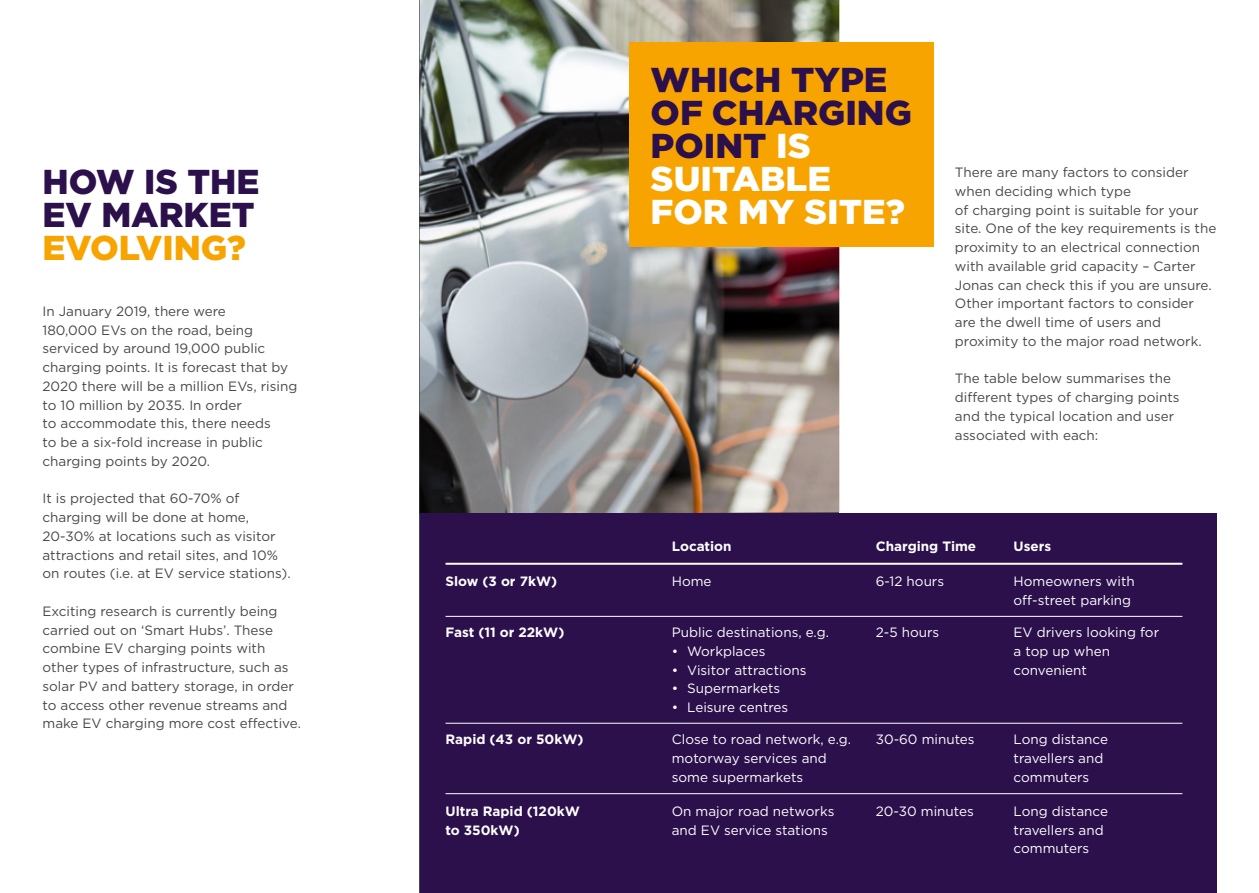
<style>
.page{position:relative;width:1259px;height:893px;background:#fff}
.page>*{position:absolute;margin:0;border:0;box-sizing:border-box;transform-origin:0 0}
.t1{font:900 34.5px/33px "Gotham";color:#2c104c}
.t2{font:900 34.5px "Gotham";color:#f7a400}
.t3{font:13.5px/18.8px "Gotham";color:#464945}
.t4{font:13.5px/18.8px "Gotham";color:#fff}
.t5{font:700 13.5px/18.8px "Gotham";color:#fff}
.s1{color:#fff}
</style>
<div class="page">
<img style="left:420px;top:0;width:419px;height:514px">
<div style="left:420px;top:514px;width:796px;height:379px;background:#2c104c"></div>
<div style="left:629px;top:42px;width:304px;height:205px;background:#f7a400"></div>
<hr style="left:445px;top:563px;width:737px;height:2px;background:#fff">
<hr style="left:445px;top:616px;width:737px;height:1px;background:#fff">
<hr style="left:445px;top:723px;width:737px;height:1px;background:#fff">
<hr style="left:445px;top:793px;width:737px;height:1px;background:#fff">
<h1 class="t1" style="left:43px;top:165px;width:219px">HOW IS THE<br>EV MARKET</h1>
<h1 class="t2" style="left:43px;top:224px;width:205px">EVOLVING?</h1>
<p class="t3" style="left:43px;top:301px;width:256px">In January 2019, there were<br>180,000 EVs on the road, being serviced by around 19,000 public charging points. It is forecast that by<br>2020 there will be a million EVs, rising to 10 million by 2035. In order<br>to accommodate this, there needs<br>to be a six-fold increase in public charging points by 2020.</p>
<p class="t3" style="left:43px;top:489px;width:250px">It is projected that 60-70% of charging will be done at home, 20-30% at locations such as visitor attractions and retail sites, and 10% on routes (i.e. at EV service stations).</p>
<p class="t3" style="left:43px;top:601px;width:260px">Exciting research is currently being carried out on ‘Smart Hubs’. These combine EV charging points with other types of infrastructure, such as solar PV and battery storage, in order to access other revenue streams and make EV charging more cost effective.</p>
<h1 class="t1" style="left:650px;top:63px;width:263px">WHICH TYPE<br>OF CHARGING<br>POINT <span class="s1">IS<br>SUITABLE<br>FOR MY SITE?</span></h1>
<p class="t3" style="left:955px;top:163px;width:263px">There are many factors to consider when deciding which type<br>of charging point is suitable for your site. One of the key requirements is the proximity to an electrical connection with available grid capacity – Carter Jonas can check this if you are unsure.<br>Other important factors to consider are the dwell time of users and proximity to the major road network.</p>
<p class="t3" style="left:955px;top:369px;width:226px">The table below summarises the different types of charging points and the typical location and user associated with each:</p>
<p class="t5" style="left:672px;top:536px;width:61px">Location</p>
<p class="t5" style="left:876px;top:536px;width:102px">Charging Time</p>
<p class="t5" style="left:1013px;top:536px;width:39px">Users</p>
<p class="t5" style="left:445px;top:572px;width:113px">Slow (3 or 7kW)</p>
<p class="t4" style="left:672px;top:571px;width:41px">Home</p>
<p class="t4" style="left:876px;top:571px;width:70px">6-12 hours</p>
<p class="t4" style="left:1013px;top:571px;width:123px">Homeowners with off-street parking</p>
<p class="t5" style="left:445px;top:623px;width:120px">Fast (11 or 22kW)</p>
<p class="t4" style="left:672px;top:623px;width:159px">Public destinations, e.g.</p>
<p class="t4" style="left:672px;top:641px;width:95px">• Workplaces</p>
<p class="t4" style="left:672px;top:660px;width:136px">• Visitor attractions</p>
<p class="t4" style="left:672px;top:679px;width:110px">• Supermarkets</p>
<p class="t4" style="left:672px;top:698px;width:118px">• Leisure centres</p>
<p class="t4" style="left:876px;top:623px;width:65px">2-5 hours</p>
<p class="t4" style="left:1013px;top:623px;width:147px">EV drivers looking for a top up when convenient</p>
<p class="t5" style="left:445px;top:730px;width:140px">Rapid (43 or 50kW)</p>
<p class="t4" style="left:672px;top:730px;width:181px">Close to road network, e.g. motorway services and some supermarkets</p>
<p class="t4" style="left:876px;top:730px;width:100px">30-60 minutes</p>
<p class="t4" style="left:1013px;top:730px;width:96px">Long distance travellers and commuters</p>
<p class="t5" style="left:445px;top:802px;width:136px">Ultra Rapid (120kW to 350kW)</p>
<p class="t4" style="left:672px;top:801px;width:164px">On major road networks and EV service stations</p>
<p class="t4" style="left:876px;top:801px;width:100px">20-30 minutes</p>
<p class="t4" style="left:1013px;top:801px;width:96px">Long distance travellers and commuters</p>
</div>
